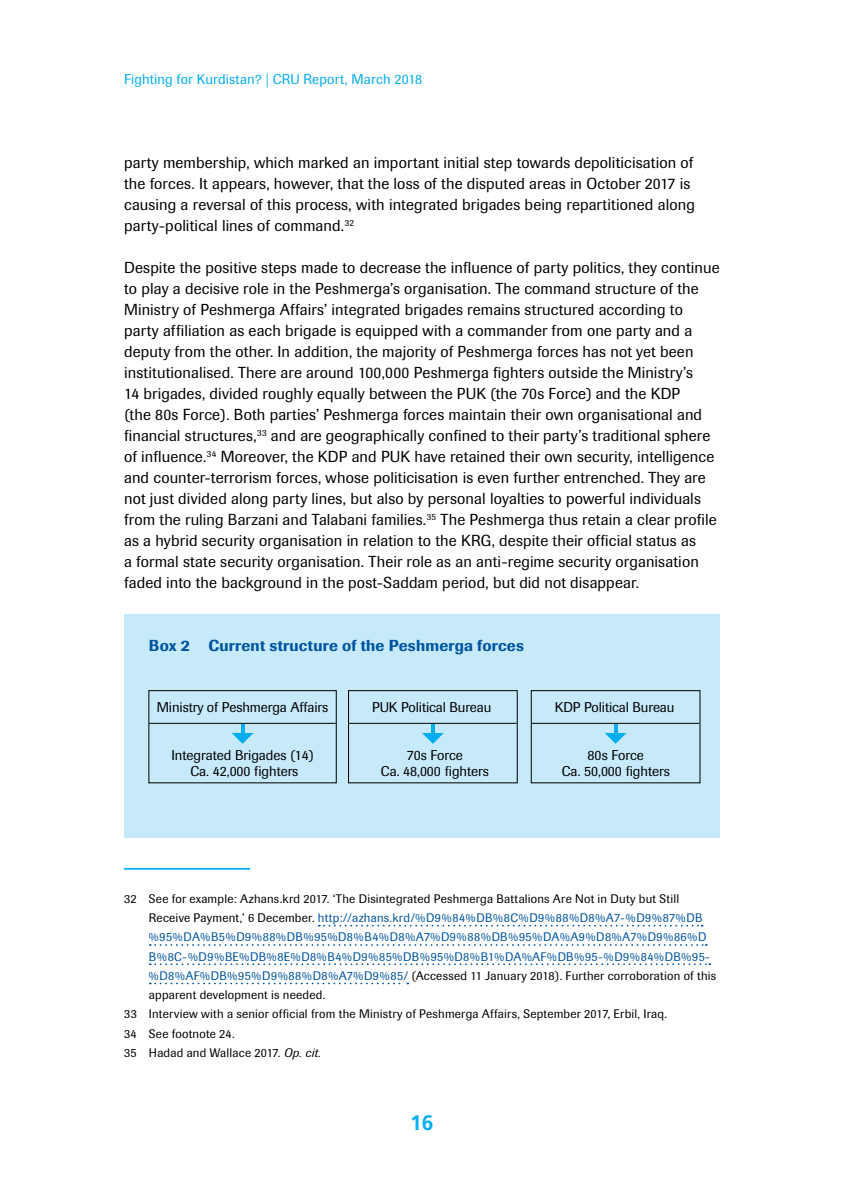
<style>
.page{position:relative;width:844px;height:1191px;background:#fff}
.page>*{position:absolute;margin:0;border:0;box-sizing:border-box;transform-origin:0 0}
.t1{font:700 21px "Frutiger LT Std";color:#00aeef}
.t2{font:15.75px/21px "Imago";letter-spacing:.01em;color:#000}
.t3{font:500 15.75px "Imago";letter-spacing:.015em;color:#0055a0}
.t4{font:14px/16.6px "Imago";color:#000;text-align:center}
.t5{font:14px "Imago";letter-spacing:.015em;color:#00aeef}
.t6{font:12.25px "Imago";letter-spacing:.015em;color:#000}
.t7{font:12.25px "Imago";letter-spacing:.02em;color:#0055a0}
.s1{color:#000}
.s2{color:#0055a0}
.s3{font-style:italic}
</style>
<div class="page">
<div style="left:124px;top:614px;width:595px;height:179px;background:#c7eafb"></div>
<div style="left:124px;top:787px;width:595px;height:51px;background:#c7eafb"></div>
<div style="left:148px;top:690px;width:188px;height:93px;border:1px solid #000"></div>
<hr style="left:149px;top:723px;width:186px;height:1px;background:#000">
<svg style="left:241px;top:724px;width:3px;height:9px"></svg>
<svg style="left:232px;top:733px;width:21px;height:11px"></svg>
<div style="left:348px;top:690px;width:169px;height:93px;border:1px solid #000"></div>
<hr style="left:348px;top:723px;width:168px;height:1px;background:#000">
<div style="left:530px;top:690px;width:170px;height:93px;border:1px solid #000"></div>
<hr style="left:531px;top:723px;width:168px;height:1px;background:#000">
<hr style="left:431px;top:724px;width:4px;height:10px;background:#00aeef">
<svg style="left:422px;top:733px;width:21px;height:11px"></svg>
<svg style="left:614px;top:724px;width:3px;height:9px"></svg>
<svg style="left:605px;top:733px;width:21px;height:11px"></svg>
<hr style="left:124px;top:868px;width:126px;height:1px;background:#00aeef">
<svg style="left:319px;top:924px;width:383px;height:2px"></svg>
<svg style="left:150px;top:944px;width:556px;height:1px"></svg>
<svg style="left:150px;top:963px;width:560px;height:2px"></svg>
<svg style="left:150px;top:982px;width:258px;height:2px"></svg>
<p class="t5" style="left:124px;top:71px;width:299px">Fighting for Kurdistan? | CRU Report, March 2018</p>
<p class="t2" style="left:124px;top:152px;width:572px">party membership, which marked an important initial step towards depoliticisation of the forces. It appears, however, that the loss of the disputed areas in October 2017 is causing a reversal of this process, with integrated brigades being repartitioned along party-political lines of command.<sup>32</sup></p>
<p class="t2" style="left:124px;top:257px;width:597px">Despite the positive steps made to decrease the influence of party politics, they continue to play a decisive role in the Peshmerga’s organisation. The command structure of the Ministry of Peshmerga Affairs’ integrated brigades remains structured according to party affiliation as each brigade is equipped with a commander from one party and a deputy from the other. In addition, the majority of Peshmerga forces has not yet been institutionalised. There are around 100,000 Peshmerga fighters outside the Ministry’s<br>14 brigades, divided roughly equally between the PUK (the 70s Force) and the KDP<br>(the 80s Force). Both parties’ Peshmerga forces maintain their own organisational and financial structures,<sup>33</sup> and are geographically confined to their party’s traditional sphere of influence.<sup>34</sup> Moreover, the KDP and PUK have retained their own security, intelligence and counter-terrorism forces, whose politicisation is even further entrenched. They are not just divided along party lines, but also by personal loyalties to powerful individuals from the ruling Barzani and Talabani families.<sup>35</sup> The Peshmerga thus retain a clear profile as a hybrid security organisation in relation to the KRG, despite their official status as<br>a formal state security organisation. Their role as an anti-regime security organisation faded into the background in the post-Saddam period, but did not disappear.</p>
<p class="t3" style="left:149px;top:636px;width:376px">Box 2 Current structure of the Peshmerga forces</p>
<p class="t4" style="left:157px;top:698px;width:173px">Ministry of Peshmerga Affairs</p>
<p class="t4" style="left:372px;top:698px;width:121px">PUK Political Bureau</p>
<p class="t4" style="left:554px;top:698px;width:121px">KDP Political Bureau</p>
<p class="t4" style="left:171px;top:746px;width:144px">Integrated Brigades (14)<br>Ca. 42,000 fighters</p>
<p class="t4" style="left:381px;top:746px;width:109px">70s Force<br>Ca. 48,000 fighters</p>
<p class="t4" style="left:561px;top:746px;width:109px">80s Force<br>Ca. 50,000 fighters</p>
<p class="t6" style="left:124px;top:891px;width:556px">32 See for example: Azhans.krd 2017. ‘The Disintegrated Peshmerga Battalions Are Not in Duty but Still</p>
<p class="t7" style="left:149px;top:910px;width:555px"><span class="s1">Receive Payment,’ 6 December.</span> http://azhans.krd/%D9%84%DB%8C%D9%88%D8%A7-%D9%87%DB</p>
<p class="t7" style="left:149px;top:930px;width:559px">%95%DA%B5%D9%88%DB%95%D8%B4%D8%A7%D9%88%DB%95%DA%A9%D8%A7%D9%86%D</p>
<p class="t7" style="left:149px;top:949px;width:562px">B%8C-%D9%BE%DB%8E%D8%B4%D9%85%DB%95%D8%B1%DA%AF%DB%95-%D9%84%DB%95-</p>
<p class="t6" style="left:149px;top:968px;width:568px"><span class="s2">%D8%AF%DB%95%D9%88%D8%A7%D9%85/</span> (Accessed 11 January 2018). Further corroboration of this</p>
<p class="t6" style="left:149px;top:987px;width:178px">apparent development is needed.</p>
<p class="t6" style="left:124px;top:1007px;width:544px">33 Interview with a senior official from the Ministry of Peshmerga Affairs, September 2017, Erbil, Iraq.</p>
<p class="t6" style="left:124px;top:1026px;width:112px">34 See footnote 24.</p>
<p class="t6" style="left:124px;top:1045px;width:198px">35 Hadad and Wallace 2017. <span class="s3">Op. cit.</span></p>
<h1 class="t1" style="left:410px;top:1110px;width:25px">16</h1>
</div>
